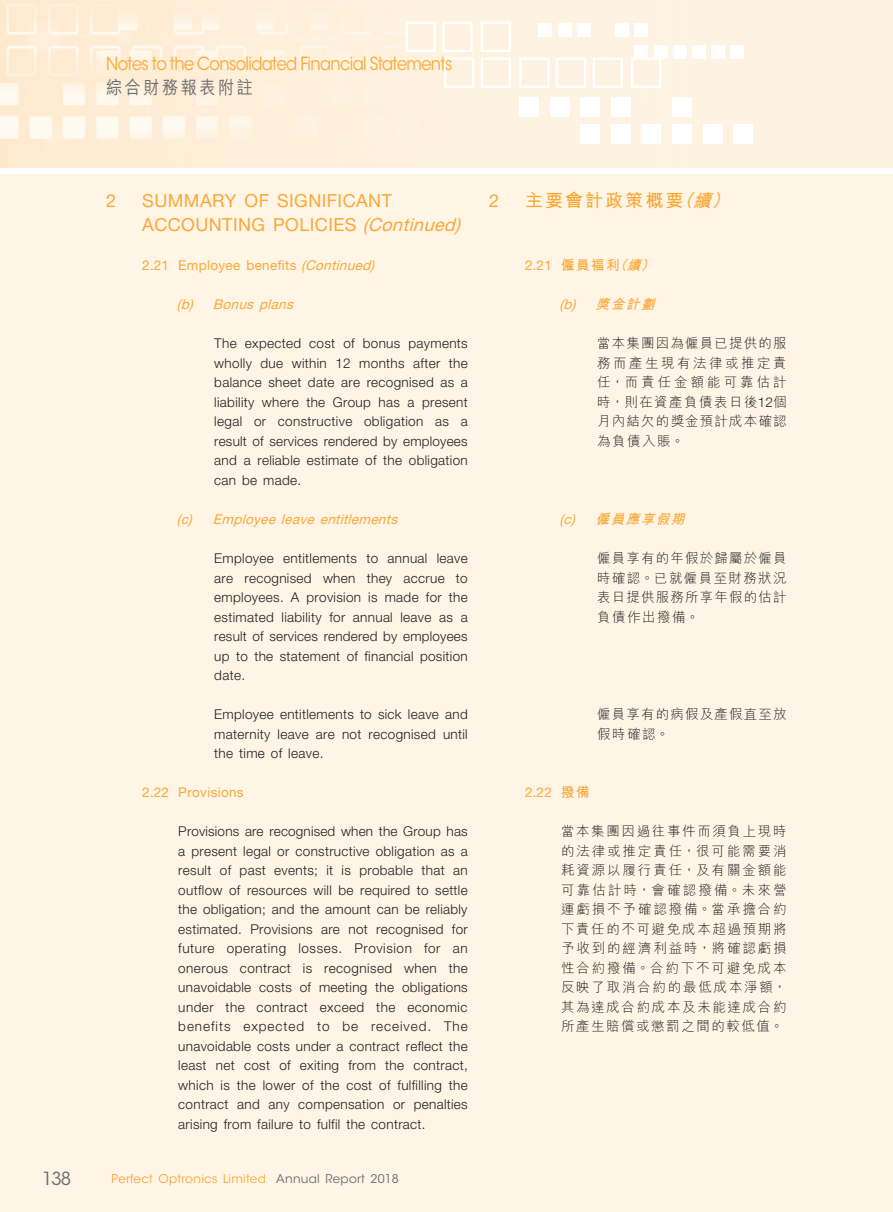
<style>
.page{position:relative;width:893px;height:1212px;background:#fff}
.page>*{position:absolute;margin:0;border:0;box-sizing:border-box;transform-origin:0 0}
._03_H1{font:18px/24px "Helvetica Neue LT Std";letter-spacing:.025em;color:#faa836}
.t1{font:18px "ITC Avant Garde Std";letter-spacing:-.04em;color:#faa836;scale:.9 1}
._03_H1-2{font:700 18px "M Hei HK";letter-spacing:.115em;color:#faa836}
.t2{font:500 18px "M Hei HK";letter-spacing:.15em;color:#6c6d70;scale:.9 1}
.t3{font:18px "ITC Avant Garde Std";color:#6c6d70}
._01_Body_Text{font:300 13.5px/19.5px "Helvetica Neue LT Std";letter-spacing:.025em;color:#231f20;text-align:justify}
._01_Body_Text-2{font:300 13.5px/19.5px "M Hei HK";letter-spacing:.115em;color:#231f20;text-align:justify}
._04___H2{font:13.5px "Helvetica Neue LT Std";letter-spacing:.025em;color:#faa836}
._05_____H3{font:italic 13.5px "Helvetica Neue LT Std";color:#faa836}
._01_Body_Text-3{font:300 13.5px/19.5px "M Hei HK";letter-spacing:.085em;color:#231f20}
._05_____H3-2{font:italic 700 13.5px "M Hei HK";color:#faa836}
.t4{font:12px "ITC Avant Garde Std";letter-spacing:.025em;color:#faa836}
.s1{font-style:italic}
.s2{color:#6c6d70}
.s3{font-family:"M Hei HK";font-weight:700}
.s4{font-family:"M Hei HK";font-weight:700;font-style:italic}
.s5{font-family:"Helvetica Neue LT Std";font-weight:400}
.s6{font-family:"Helvetica Neue LT Std"}
</style>
<div class="page">
<img style="left:0;top:0;width:893px;height:168px">
<div style="left:519px;top:97px;width:19px;height:19px;background:#fff"></div>
<div style="left:581px;top:124px;width:19px;height:19px;background:#fff"></div>
<div style="left:611px;top:97px;width:19px;height:19px;background:#fff"></div>
<div style="left:672px;top:124px;width:19px;height:19px;background:#fff"></div>
<div style="left:550px;top:97px;width:19px;height:19px;background:#fff"></div>
<div style="left:611px;top:124px;width:19px;height:19px;background:#fff"></div>
<div style="left:703px;top:124px;width:19px;height:19px;background:#fff"></div>
<div style="left:581px;top:97px;width:19px;height:19px;background:#fff"></div>
<div style="left:642px;top:124px;width:19px;height:19px;background:#fff"></div>
<div style="left:672px;top:97px;width:19px;height:19px;background:#fff"></div>
<div style="left:734px;top:124px;width:19px;height:19px;background:#fff"></div>
<div style="left:406px;top:22px;width:30px;height:30px;border:2px solid #fff"></div>
<div style="left:442px;top:22px;width:31px;height:30px;border:2px solid #fff"></div>
<svg style="left:443px;top:56px;width:219px;height:33px"></svg>
<div style="left:481px;top:22px;width:30px;height:30px;border:2px solid #fff"></div>
<div style="left:673px;top:45px;width:13px;height:14px;background:#fff"></div>
<div style="left:730px;top:45px;width:14px;height:14px;background:#fff"></div>
<div style="left:654px;top:45px;width:13px;height:14px;background:#fff"></div>
<div style="left:711px;top:45px;width:14px;height:14px;background:#fff"></div>
<div style="left:634px;top:45px;width:14px;height:14px;background:#fff"></div>
<div style="left:692px;top:45px;width:13px;height:14px;background:#fff"></div>
<div style="left:577px;top:24px;width:13px;height:13px;background:#fff"></div>
<div style="left:635px;top:24px;width:13px;height:13px;background:#fff"></div>
<div style="left:558px;top:24px;width:13px;height:13px;background:#fff"></div>
<div style="left:616px;top:24px;width:13px;height:13px;background:#fff"></div>
<div style="left:538px;top:24px;width:14px;height:13px;background:#fff"></div>
<div style="left:0;top:174px;width:893px;height:1038px;background:#fef5e7"></div>
<h1 class="t1" style="left:106px;top:53px;width:386px">Notes to the Consolidated Financial Statements</h1>
<h1 class="t2" style="left:106px;top:74px;width:164px">綜合財務報表附註</h1>
<p class="_03_H1" style="left:106px;top:189px;width:12px">2</p>
<p class="_03_H1" style="left:142px;top:189px;width:319px">SUMMARY OF SIGNIFICANT<br>ACCOUNTING POLICIES <span class="s1">(Continued)</span></p>
<p class="_04___H2" style="left:142px;top:258px;width:234px">2.21 Employee benefits <span class="s1">(Continued)</span></p>
<p class="_05_____H3" style="left:177px;top:297px;width:122px">(b) Bonus plans</p>
<p class="_01_Body_Text" style="left:214px;top:334px;width:255px">The expected cost of bonus payments wholly due within 12 months after the balance sheet date are recognised as a liability where the Group has a present legal or constructive obligation as a result of services rendered by employees and a reliable estimate of the obligation can be made.</p>
<p class="_05_____H3" style="left:177px;top:511px;width:226px">(c) Employee leave entitlements</p>
<p class="_01_Body_Text" style="left:214px;top:548px;width:255px">Employee entitlements to annual leave are recognised when they accrue to employees. A provision is made for the estimated liability for annual leave as a result of services rendered by employees up to the statement of financial position date.</p>
<p class="_01_Body_Text" style="left:214px;top:704px;width:255px">Employee entitlements to sick leave and maternity leave are not recognised until the time of leave.</p>
<p class="_04___H2" style="left:142px;top:784px;width:103px">2.22 Provisions</p>
<p class="_01_Body_Text" style="left:178px;top:821px;width:291px">Provisions are recognised when the Group has a present legal or constructive obligation as a result of past events; it is probable that an outflow of resources will be required to settle the obligation; and the amount can be reliably estimated. Provisions are not recognised for future operating losses. Provision for an onerous contract is recognised when the unavoidable costs of meeting the obligations under the contract exceed the economic benefits expected to be received. The unavoidable costs under a contract reflect the least net cost of exiting from the contract, which is the lower of the cost of fulfilling the contract and any compensation or penalties arising from failure to fulfil the contract.</p>
<h1 class="t3" style="left:42px;top:1168px;width:31px">138</h1>
<p class="t4" style="left:112px;top:1172px;width:289px">Perfect Optronics Limited <span class="s2">Annual Report 2018</span></p>
<p class="_03_H1" style="left:489px;top:189px;width:12px">2</p>
<p class="_03_H1-2" style="left:525px;top:188px;width:212px">主要會計政策概要<span class="s1">（續）</span></p>
<p class="_04___H2" style="left:525px;top:258px;width:135px">2.21 <span class="s3">僱員福利</span><span class="s4">（續）</span></p>
<p class="_05_____H3-2" style="left:560px;top:295px;width:101px"><span class="s5">(b)</span> 獎金計劃</p>
<p class="_01_Body_Text-2" style="left:597px;top:333px;width:191px">當本集團因為僱員已提供的服務而產生現有法律或推定責任，而責任金額能可靠估計時，則在資產負債表日後<span class="s6">12</span>個月內結欠的獎金預計成本確認為負債入賬。</p>
<p class="_05_____H3-2" style="left:560px;top:509px;width:131px"><span class="s5">(c)</span> 僱員應享假期</p>
<p class="_01_Body_Text-2" style="left:597px;top:548px;width:191px">僱員享有的年假於歸屬於僱員時確認。已就僱員至財務狀況表日提供服務所享年假的估計負債作出撥備。</p>
<p class="_01_Body_Text-3" style="left:597px;top:704px;width:191px">僱員享有的病假及產假直至放假時確認。</p>
<p class="_04___H2" style="left:525px;top:784px;width:66px">2.22 <span class="s3">撥備</span></p>
<p class="_01_Body_Text-2" style="left:561px;top:821px;width:227px">當本集團因過往事件而須負上現時的法律或推定責任，很可能需要消耗資源以履行責任，及有關金額能可靠估計時，會確認撥備。未來營運虧損不予確認撥備。當承擔合約下責任的不可避免成本超過預期將予收到的經濟利益時，將確認虧損性合約撥備。合約下不可避免成本反映了取消合約的最低成本淨額，其為達成合約成本及未能達成合約所產生賠償或懲罰之間的較低值。</p>
</div>
